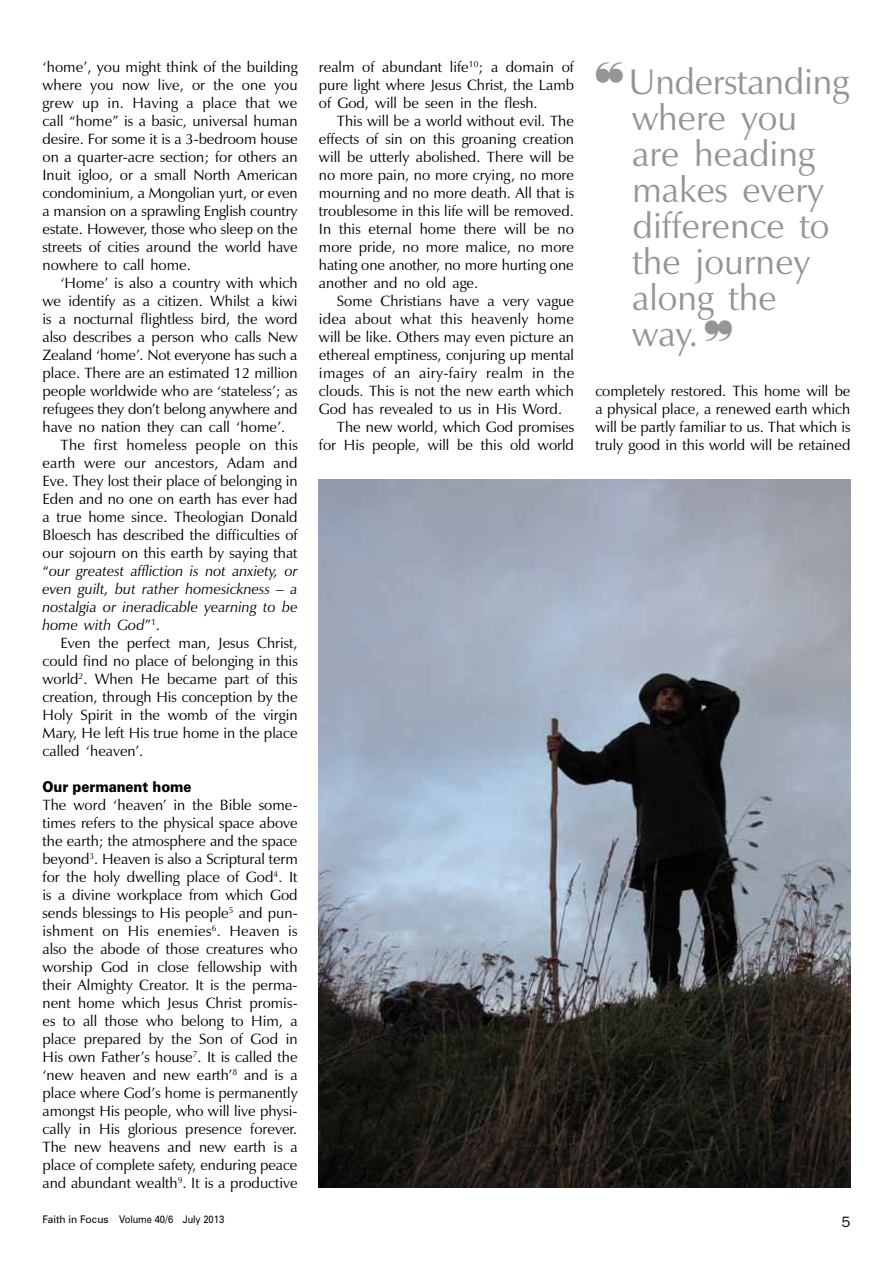
<style>
.page{position:relative;width:893px;height:1263px;background:#fff}
.page>*{position:absolute;margin:0;border:0;box-sizing:border-box;transform-origin:0 0}
.t1{font:36px/36px "Zapf Humanist 601 BT";color:#939598}
.t2{font:15px/18px "Zapf Humanist 601 BT";color:#000;text-align:justify}
.t3{font:italic 15px "Zapf Humanist 601 BT";color:#000}
.t4{font:15px "Zapf Humanist 601 BT";letter-spacing:.025em;color:#000}
.t5{font:15px "Zapf Humanist 601 BT";letter-spacing:.02em;color:#000}
.t6{font:900 15px "Zurich BT";letter-spacing:-.005em;color:#000;scale:.9 1}
.t7{font:15px "Franklin Gothic";color:#000}
.t8{font:10.5px "Zurich BT";color:#000}
.s1{font-style:normal}
</style>
<div class="page">
<img style="left:319px;top:479px;width:531px;height:709px">
<p class="t2" style="left:43px;top:58px;width:257px">‘home’, you might think of the building where you now live, or the one you grew up in. Having a place that we call “home” is a basic, universal human desire. For some it is a 3-bedroom house on a quarter-acre section; for others an Inuit igloo, or a small North American condominium, a Mongolian yurt, or even a mansion on a sprawling English country estate. However, those who sleep on the streets of cities around the world have nowhere to call home.</p>
<p class="t2" style="left:61px;top:274px;width:239px">‘Home’ is also a country with which</p>
<p class="t2" style="left:43px;top:292px;width:257px">we identify as a citizen. Whilst a kiwi</p>
<p class="t2" style="left:43px;top:310px;width:257px">is a nocturnal flightless bird, the word</p>
<p class="t2" style="left:43px;top:328px;width:257px">also describes a person who calls New</p>
<p class="t2" style="left:43px;top:346px;width:256px">Zealand ‘home’. Not everyone has such a</p>
<p class="t2" style="left:43px;top:364px;width:257px">place. There are an estimated 12 million</p>
<p class="t2" style="left:43px;top:382px;width:257px">people worldwide who are ‘stateless’; as</p>
<p class="t2" style="left:43px;top:400px;width:257px">refugees they don’t belong anywhere and</p>
<p class="t2" style="left:43px;top:418px;width:244px">have no nation they can call ‘home’.</p>
<p class="t5" style="left:61px;top:435px;width:239px">The first homeless people on this</p>
<p class="t2" style="left:43px;top:454px;width:257px">earth were our ancestors, Adam and</p>
<p class="t2" style="left:43px;top:472px;width:257px">Eve. They lost their place of belonging in</p>
<p class="t2" style="left:43px;top:490px;width:257px">Eden and no one on earth has ever had</p>
<p class="t2" style="left:43px;top:508px;width:257px">a true home since. Theologian Donald</p>
<p class="t2" style="left:43px;top:526px;width:257px">Bloesch has described the difficulties of</p>
<p class="t2" style="left:43px;top:544px;width:257px">our sojourn on this earth by saying that</p>
<p class="t3" style="left:43px;top:561px;width:257px"><span class="s1">“</span>our greatest affliction is not anxiety, or</p>
<p class="t3" style="left:43px;top:579px;width:257px">even guilt, but rather homesickness – a</p>
<p class="t3" style="left:43px;top:597px;width:257px">nostalgia or ineradicable yearning to be</p>
<p class="t3" style="left:43px;top:615px;width:119px">home with God<span class="s1">”</span><sup>1</sup><span class="s1">.</span></p>
<p class="t2" style="left:61px;top:634px;width:239px">Even the perfect man, Jesus Christ,</p>
<p class="t2" style="left:43px;top:652px;width:257px">could find no place of belonging in this</p>
<p class="t2" style="left:43px;top:670px;width:257px">world<sup>2</sup>. When He became part of this</p>
<p class="t2" style="left:43px;top:688px;width:257px">creation, through His conception by the</p>
<p class="t2" style="left:43px;top:706px;width:257px">Holy Spirit in the womb of the virgin</p>
<p class="t2" style="left:43px;top:724px;width:257px">Mary, He left His true home in the place</p>
<p class="t2" style="left:43px;top:742px;width:102px">called ‘heaven’.</p>
<p class="t6" style="left:43px;top:777px;width:167px">Our permanent home</p>
<p class="t2" style="left:43px;top:796px;width:257px">The word ‘heaven’ in the Bible some&shy;times refers to the physical space above the earth; the atmosphere and the space beyond<sup>3</sup>. Heaven is also a Scriptural term for the holy dwelling place of God<sup>4</sup>. It is a divine workplace from which God sends blessings to His people<sup>5</sup> and pun&shy;ishment on His enemies<sup>6</sup>. Heaven is also the abode of those creatures who worship God in close fellowship with their Almighty Creator. It is the perma&shy;nent home which Jesus Christ promis&shy;es to all those who belong to Him, a place prepared by the Son of God in His own Father’s house<sup>7</sup>. It is called the ‘new heaven and new earth’<sup>8</sup> and is a place where God’s home is permanently amongst His people, who will live physi&shy;cally in His glorious presence forever.<br>The new heavens and new earth is a place of complete safety, enduring peace and abundant wealth<sup>9</sup>. It is a productive</p>
<p class="t2" style="left:319px;top:58px;width:257px">realm of abundant life<sup>10</sup>; a domain of pure light where Jesus Christ, the Lamb of God, will be seen in the flesh.</p>
<p class="t2" style="left:319px;top:112px;width:257px;text-indent:18px">This will be a world without evil. The effects of sin on this groaning creation will be utterly abolished. There will be no more pain, no more crying, no more mourning and no more death. All that is troublesome in this life will be removed.<br>In this eternal home there will be no more pride, no more malice, no more hating one another, no more hurting one another and no old age.</p>
<p class="t2" style="left:337px;top:292px;width:239px">Some Christians have a very vague</p>
<p class="t2" style="left:319px;top:310px;width:257px">idea about what this heavenly home</p>
<p class="t2" style="left:319px;top:328px;width:257px">will be like. Others may even picture an</p>
<p class="t2" style="left:319px;top:346px;width:257px">ethereal emptiness, conjuring up mental</p>
<p class="t4" style="left:319px;top:363px;width:257px">images of an airy-fairy realm in the</p>
<p class="t2" style="left:319px;top:382px;width:257px">clouds. This is not the new earth which</p>
<p class="t2" style="left:319px;top:400px;width:245px">God has revealed to us in His Word.</p>
<p class="t2" style="left:337px;top:418px;width:239px">The new world, which God promises</p>
<p class="t2" style="left:319px;top:436px;width:257px">for His people, will be this old world</p>
<h1 class="t1" style="left:632px;top:64px;width:219px;text-indent:-37px">❝Understanding where you are heading makes every difference to the journey along the way. ❞</h1>
<p class="t2" style="left:595px;top:382px;width:257px">completely restored. This home will be a physical place, a renewed earth which will be partly familiar to us. That which is truly good in this world will be retained</p>
<p class="t8" style="left:43px;top:1213px;width:183px">Faith in Focus Volume 40/6 July 2013</p>
<p class="t7" style="left:841px;top:1213px;width:10px">5</p>
</div>
